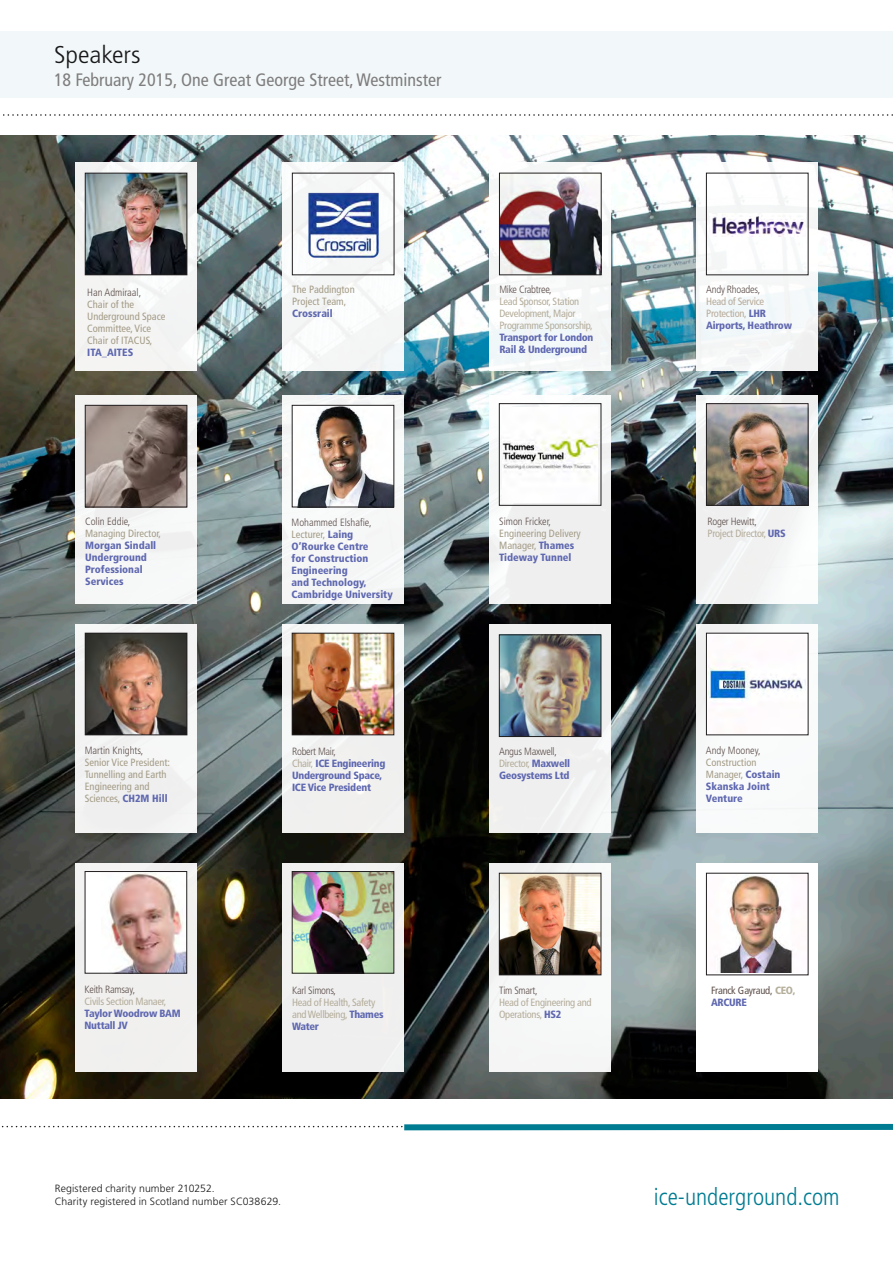
<style>
.page{position:relative;width:893px;height:1263px;background:#fff}
.page>*{position:absolute;margin:0;border:0;box-sizing:border-box;transform-origin:0 0}
.t1{font:300 condensed 24.3px "Frutiger";color:#181719;scale:1.11 1}
.t2{font:300 condensed 24px "Frutiger";color:#007c92}
.t3{font:condensed 18px "Frutiger";color:#7f7d7e}
.SPEAKER_PG_CRED{font:condensed 10.5px/12px "Frutiger";letter-spacing:-.025em;color:#b5ad9b}
.speaker_page{font:condensed 10.5px/12px "Frutiger";color:#a49c87}
.speaker_page-2{font:900 condensed 10.5px/12px "Frutiger";color:#5f68b0}
.SPEAKER_PG_CRED-2{font:900 condensed 10.5px/12px "Frutiger";letter-spacing:-.025em;color:#5f68b0}
.speaker_page-3{font:300 condensed 10.5px "Frutiger";color:#5d4f4b}
.Body_Copy{font:300 10.5px "Frutiger";letter-spacing:.01em;color:#181719}
.SPEAKER_PG_CRED-3{font:condensed 10.5px/12px "Frutiger";letter-spacing:-.025em;color:#b8ab9b}
.t4{font:condensed 10.5px/12px "Frutiger";letter-spacing:-.025em;color:#5f514c}
.s1{font-weight:900;color:#5f68b0}
.s2{font-weight:400;color:#a49c87}
.s3{font-weight:300;color:#5d4f4b}
.s4{font-weight:400;color:#b5ad9b}
.s5{font-weight:900;color:#6168b0}
.s6{color:#b5ae9b}
.s7{font-weight:900;color:#b5ae9b}
</style>
<div class="page">
<img style="left:0;top:135px;width:893px;height:964px">
<svg style="left:3px;top:114px;width:890px;height:2px"></svg>
<div style="left:0;top:31px;width:893px;height:66px;background:#f2f8f9"></div>
<svg style="left:1px;top:1126px;width:402px;height:1px"></svg>
<div style="left:404px;top:1124px;width:489px;height:6px;background:#007c92"></div>
<div style="left:75px;top:395px;width:122px;height:208px;background:#f6f7f7"></div>
<img style="left:87px;top:407px;width:98px;height:98px">
<div style="left:85px;top:405px;width:102px;height:102px;border:1px solid #231f20"></div>
<div style="left:75px;top:624px;width:122px;height:209px;background:#f2f2f2"></div>
<img style="left:87px;top:635px;width:98px;height:98px">
<div style="left:85px;top:633px;width:102px;height:102px;border:1px solid #231f20"></div>
<div style="left:696px;top:624px;width:122px;height:209px;background:#fff"></div>
<div style="left:75px;top:163px;width:122px;height:208px;background:#f4f4f3"></div>
<img style="left:87px;top:175px;width:98px;height:98px">
<div style="left:85px;top:173px;width:102px;height:102px;border:1px solid #231f20"></div>
<div style="left:75px;top:863px;width:122px;height:208px;background:#f1f0ef"></div>
<div style="left:85px;top:871px;width:102px;height:102px;background:#fff"></div>
<img style="left:108px;top:873px;width:77px;height:98px">
<div style="left:85px;top:871px;width:102px;height:102px;border:1px solid #231f20"></div>
<div style="left:282px;top:163px;width:122px;height:208px;background:#f5f6f6"></div>
<div style="left:282px;top:624px;width:122px;height:209px;background:#f0f0ef"></div>
<img style="left:294px;top:635px;width:98px;height:98px">
<div style="left:292px;top:633px;width:102px;height:102px;border:1px solid #231f20"></div>
<div style="left:282px;top:863px;width:122px;height:208px;background:#efefef"></div>
<img style="left:294px;top:873px;width:98px;height:98px">
<div style="left:292px;top:871px;width:102px;height:102px;border:1px solid #231f20"></div>
<div style="left:489px;top:163px;width:122px;height:208px;background:#f5f8f9"></div>
<img style="left:501px;top:175px;width:98px;height:98px">
<div style="left:499px;top:173px;width:102px;height:102px;border:1px solid #231f20"></div>
<div style="left:696px;top:163px;width:122px;height:208px;background:#f6f8fa"></div>
<div style="left:282px;top:395px;width:122px;height:208px;background:#f5f6f6"></div>
<img style="left:297px;top:407px;width:95px;height:98px">
<div style="left:292px;top:405px;width:102px;height:102px;border:1px solid #231f20"></div>
<svg style="left:489px;top:395px;width:122px;height:208px;fill:#efefef"></svg>
<div style="left:499px;top:403px;width:102px;height:102px;border:1px solid #231f20"></div>
<div style="left:696px;top:395px;width:122px;height:208px;background:#f2f2f2"></div>
<img style="left:708px;top:405px;width:98px;height:98px">
<div style="left:706px;top:403px;width:102px;height:102px;border:1px solid #231f20"></div>
<div style="left:489px;top:624px;width:122px;height:209px;background:#efefef"></div>
<img style="left:501px;top:637px;width:98px;height:98px">
<div style="left:499px;top:635px;width:102px;height:102px;border:1px solid #231f20"></div>
<div style="left:489px;top:863px;width:122px;height:208px;background:#f6f7f7"></div>
<img style="left:501px;top:875px;width:98px;height:98px">
<div style="left:499px;top:873px;width:102px;height:102px;border:1px solid #231f20"></div>
<img style="left:309px;top:192px;width:70px;height:66px">
<img style="left:708px;top:655px;width:98px;height:46px">
<img style="left:503px;top:407px;width:95px;height:96px">
<div style="left:696px;top:863px;width:122px;height:208px;background:#fff"></div>
<img style="left:720px;top:875px;width:73px;height:98px">
<img style="left:712px;top:213px;width:92px;height:23px">
<p class="t1" style="left:54px;top:41px;width:79px">Speakers</p>
<p class="t3" style="left:54px;top:70px;width:389px">18 February 2015, One Great George Street, Westminster</p>
<p class="speaker_page-3" style="left:87px;top:286px;width:56px">Han Admiraal,</p>
<p class="speaker_page" style="left:87px;top:298px;width:80px">Chair of the<br>Underground Space<br>Committee, Vice<br>Chair of ITACUS,<br><span class="s1">ITA_AITES</span></p>
<p class="speaker_page-3" style="left:85px;top:515px;width:47px">Colin Eddie,</p>
<p class="speaker_page-2" style="left:85px;top:527px;width:78px"><span class="s2">Managing Director,<br></span>Morgan Sindall<br>Underground<br>Professional<br>Services</p>
<p class="speaker_page-3" style="left:85px;top:745px;width:60px">Martin Knights,</p>
<p class="speaker_page" style="left:85px;top:757px;width:87px">Senior Vice President:<br>Tunnelling and Earth<br>Engineering and<br>Sciences, <span class="s1">CH2M Hill</span></p>
<p class="speaker_page" style="left:292px;top:283px;width:64px">The Paddington<br>Project Team,<br><span class="s1">Crossrail</span></p>
<p class="speaker_page-3" style="left:292px;top:516px;width:81px">Mohammed Elshafie,</p>
<p class="speaker_page-2" style="left:292px;top:528px;width:103px"><span class="s2">Lecturer,</span> Laing<br>O’Rourke Centre<br>for Construction<br>Engineering<br>and Technology,<br>Cambridge University</p>
<p class="SPEAKER_PG_CRED-2" style="left:292px;top:746px;width:95px"><span class="s3">Robert Mair,<br></span><span class="s4">Chair,</span> ICE Engineering<br>Underground Space,<br>ICE Vice President</p>
<p class="SPEAKER_PG_CRED-2" style="left:85px;top:983px;width:98px"><span class="s3">Keith Ramsay,<br></span><span class="s4">Civils Section Manaer,<br></span>Taylor Woodrow BAM<br>Nuttall JV</p>
<p class="SPEAKER_PG_CRED" style="left:292px;top:984px;width:93px"><span class="s3">Karl Simons,<br></span>Head of Health, Safety and Wellbeing, <span class="s1">Thames<br>Water</span></p>
<p class="Body_Copy" style="left:55px;top:1182px;width:161px">Registered charity number 210252.</p>
<p class="Body_Copy" style="left:55px;top:1196px;width:228px">Charity registered in Scotland number SC038629.</p>
<p class="SPEAKER_PG_CRED" style="left:499px;top:283px;width:96px"><span class="s3">Mike Crabtree,<br></span>Lead Sponsor, Station<br>Development, Major<br>Programme Sponsorship,<br><span class="s1">Transport for London<br>Rail &amp; Underground</span></p>
<p class="SPEAKER_PG_CRED-3" style="left:706px;top:283px;width:87px"><span class="s3">Andy Rhoades,<br></span>Head of Service<br>Protection, <span class="s5">LHR<br>Airports, Heathrow</span></p>
<p class="speaker_page-3" style="left:499px;top:515px;width:53px">Simon Fricker,</p>
<p class="speaker_page" style="left:499px;top:527px;width:83px">Engineering Delivery<br>Manager, <span class="s1">Thames<br>Tideway Tunnel</span></p>
<p class="SPEAKER_PG_CRED" style="left:707px;top:515px;width:80px"><span class="s3">Roger Hewitt,<br></span>Project Director, <span class="s1">URS</span></p>
<p class="SPEAKER_PG_CRED-2" style="left:499px;top:746px;width:72px"><span class="s3">Angus Maxwell,<br></span><span class="s4">Director,</span> Maxwell<br>Geosystems Ltd</p>
<p class="speaker_page-3" style="left:706px;top:745px;width:56px">Andy Mooney,</p>
<p class="speaker_page-2" style="left:706px;top:757px;width:76px"><span class="s2">Construction<br>Manager,</span> Costain<br>Skanska Joint<br>Venture</p>
<p class="SPEAKER_PG_CRED" style="left:499px;top:984px;width:94px"><span class="s3">Tim Smart,<br></span>Head of En<span class="s6">gin</span>eering and<br>Operations, <span class="s1">HS2</span></p>
<p class="t4" style="left:711px;top:984px;width:86px">Franck Gayraud, <span class="s7">CEO,<br></span><span class="s1">ARCURE</span></p>
<p class="t2" style="left:654px;top:1183px;width:187px">ice-underground.com</p>
</div>
